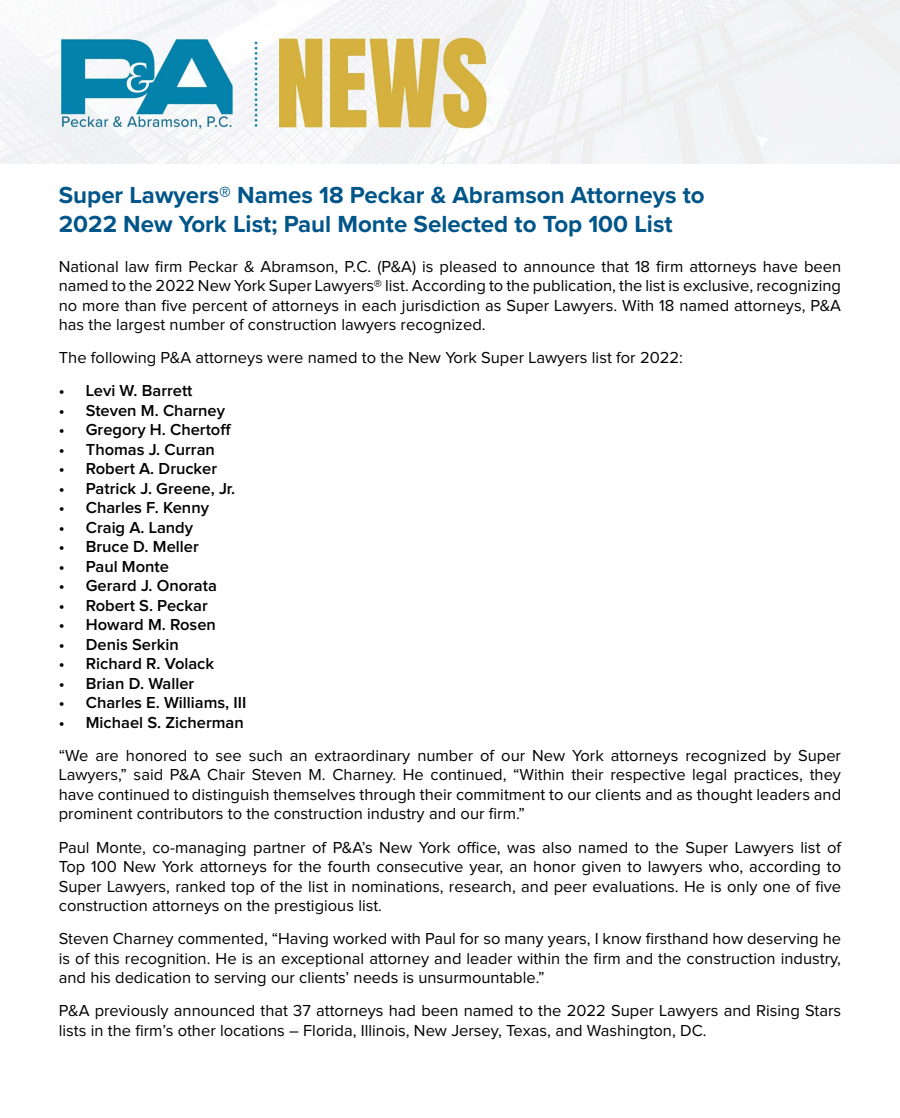
<style>
.page{position:relative;width:900px;height:1118px;background:#fff}
.page>*{position:absolute;margin:0;border:0;box-sizing:border-box;transform-origin:0 0}
.t1{font:700 24.15px/29px "Proxima Nova";color:#005589}
.t2{font:16.5px/19.5px "Proxima Nova";color:#000;text-align:justify}
.t3{font:600 16.5px "Proxima Nova";color:#000}
</style>
<div class="page">
<img style="left:0;top:0;width:900px;height:164px">
<h1 class="t1" style="left:59px;top:180px;width:647px">Super Lawyers® Names 18 Peckar &amp; Abramson Attorneys to<br>2022 New York List; Paul Monte Selected to Top 100 List</h1>
<p class="t2" style="left:59px;top:257px;width:784px">National law firm Peckar &amp; Abramson, P.C. (P&amp;A) is pleased to announce that 18 firm attorneys have been named to the 2022 New York Super Lawyers® list. According to the publication, the list is exclusive, recognizing no more than five percent of attorneys in each jurisdiction as Super Lawyers. With 18 named attorneys, P&amp;A has the largest number of construction lawyers recognized.</p>
<p class="t2" style="left:59px;top:348px;width:626px">The following P&amp;A attorneys were named to the New York Super Lawyers list for 2022:</p>
<p class="t3" style="left:59px;top:381px;width:135px">• Levi W. Barrett</p>
<p class="t3" style="left:59px;top:401px;width:168px">• Steven M. Charney</p>
<p class="t3" style="left:59px;top:420px;width:174px">• Gregory H. Chertoff</p>
<p class="t3" style="left:59px;top:440px;width:158px">• Thomas J. Curran</p>
<p class="t3" style="left:59px;top:459px;width:160px">• Robert A. Drucker</p>
<p class="t3" style="left:59px;top:479px;width:178px">• Patrick J. Greene, Jr.</p>
<p class="t3" style="left:59px;top:498px;width:152px">• Charles F. Kenny</p>
<p class="t3" style="left:59px;top:518px;width:136px">• Craig A. Landy</p>
<p class="t3" style="left:59px;top:537px;width:141px">• Bruce D. Meller</p>
<p class="t3" style="left:59px;top:557px;width:112px">• Paul Monte</p>
<p class="t3" style="left:59px;top:576px;width:160px">• Gerard J. Onorata</p>
<p class="t3" style="left:59px;top:596px;width:150px">• Robert S. Peckar</p>
<p class="t3" style="left:59px;top:615px;width:159px">• Howard M. Rosen</p>
<p class="t3" style="left:59px;top:635px;width:122px">• Denis Serkin</p>
<p class="t3" style="left:59px;top:654px;width:157px">• Richard R. Volack</p>
<p class="t3" style="left:59px;top:674px;width:137px">• Brian D. Waller</p>
<p class="t3" style="left:59px;top:693px;width:189px">• Charles E. Williams, III</p>
<p class="t3" style="left:59px;top:713px;width:186px">• Michael S. Zicherman</p>
<p class="t2" style="left:59px;top:746px;width:784px">“We are honored to see such an extraordinary number of our New York attorneys recognized by Super Lawyers,” said P&amp;A Chair Steven M. Charney. He continued, “Within their respective legal practices, they have continued to distinguish themselves through their commitment to our clients and as thought leaders and prominent contributors to the construction industry and our firm.”</p>
<p class="t2" style="left:59px;top:837px;width:784px">Paul Monte, co-managing partner of P&amp;A’s New York office, was also named to the Super Lawyers list of Top 100 New York attorneys for the fourth consecutive year, an honor given to lawyers who, according to Super Lawyers, ranked top of the list in nominations, research, and peer evaluations. He is only one of five construction attorneys on the prestigious list.</p>
<p class="t2" style="left:59px;top:929px;width:784px">Steven Charney commented, “Having worked with Paul for so many years, I know firsthand how deserving he is of this recognition. He is an exceptional attorney and leader within the firm and the construction industry, and his dedication to serving our clients’ needs is unsurmountable.”</p>
<p class="t2" style="left:59px;top:1001px;width:784px">P&amp;A previously announced that 37 attorneys had been named to the 2022 Super Lawyers and Rising Stars lists in the firm’s other locations – Florida, Illinois, New Jersey, Texas, and Washington, DC.</p>
</div>
